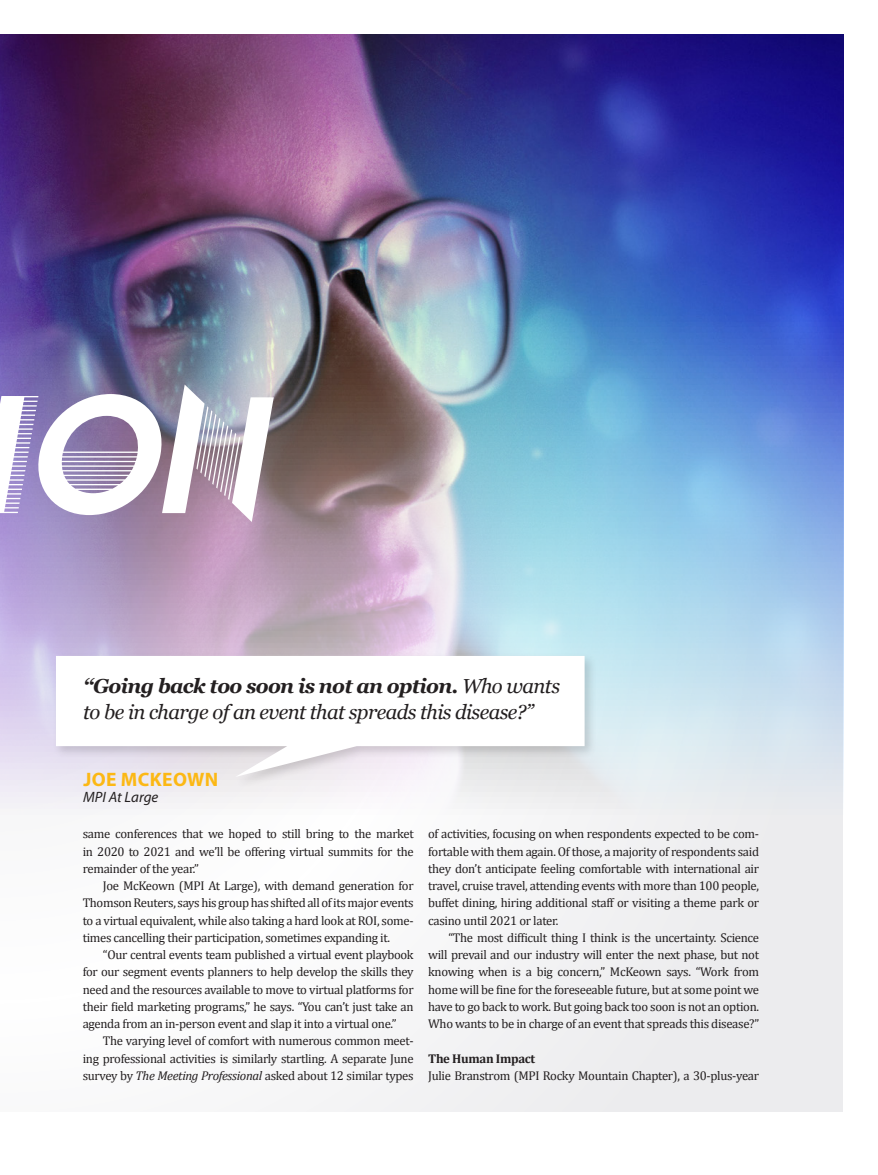
<style>
.page{position:relative;width:878px;height:1175px;background:#fff}
.page>*{position:absolute;margin:0;border:0;box-sizing:border-box;transform-origin:0 0}
.t1{font:italic 165.3px "Lincoln Electric";color:#fff}
.t2{font:italic 20.25px/25.5px "Georgia";letter-spacing:-.03em;color:#231f20}
.t3{font:700 19.5px "Myriad Pro";letter-spacing:.02em;color:#fcb814}
.t4{font:italic 15px "Myriad Pro";color:#231f20}
.t5{font:12.75px/17.2px "Cambria";letter-spacing:-.025em;color:#231f20;text-align:justify}
.t6{font:700 12.75px "Cambria";letter-spacing:-.025em;color:#231f20}
.s1{font-weight:700}
.s2{font-style:italic}
</style>
<div class="page">
<img style="left:0;top:35px;width:843px;height:1063px">
<div style="left:52px;top:652px;width:545px;height:137px;background:#231f20;opacity:.17"></div>
<svg style="left:56px;top:656px;width:528px;height:121px"></svg>
<h1 class="t1" style="left:-30px;top:362px;width:329px">ION</h1>
<p class="t2" style="left:83px;top:672px;width:478px"><span class="s1">“Going back too soon is not an option.</span> Who wants to be in charge of an event that spreads this disease?”</p>
<p class="t3" style="left:83px;top:766px;width:136px">JOE MCKEOWN</p>
<p class="t4" style="left:83px;top:787px;width:77px">MPI At Large</p>
<p class="t5" style="left:83px;top:825px;width:332px">same conferences that we hoped to still bring to the market in 2020 to 2021 and we’ll be offering virtual summits for the remainder of the year.”</p>
<p class="t5" style="left:83px;top:877px;width:332px;text-indent:20px">Joe McKeown (MPI At Large), with demand generation for Thomson Reuters, says his group has shifted all of its major events to a virtual equivalent, while also taking a hard look at ROI, some&shy;times cancelling their participation, sometimes expanding it.</p>
<p class="t5" style="left:83px;top:946px;width:332px;text-indent:20px">“Our central events team published a virtual event playbook for our segment events planners to help develop the skills they need and the resources available to move to virtual platforms for their field marketing programs,” he says. “You can’t just take an agenda from an in-person event and slap it into a virtual one.”</p>
<p class="t5" style="left:83px;top:1032px;width:332px;text-indent:20px">The varying level of comfort with numerous common meet&shy;ing professional activities is similarly startling. A separate June survey by <span class="s2">The Meeting Professional</span> asked about 12 similar types</p>
<p class="t5" style="left:428px;top:825px;width:332px">of activities, focusing on when respondents expected to be com&shy;fortable with them again. Of those, a majority of respondents said they don’t anticipate feeling comfortable with international air travel, cruise travel, attending events with more than 100 people, buffet dining, hiring additional staff or visiting a theme park or casino until 2021 or later.</p>
<p class="t5" style="left:428px;top:928px;width:332px;text-indent:20px">“The most difficult thing I think is the uncertainty. Science will prevail and our industry will enter the next phase, but not knowing when is a big concern,” McKeown says. “Work from home will be fine for the foreseeable future, but at some point we have to go back to work. But going back too soon is not an option.<br>Who wants to be in charge of an event that spreads this disease?”</p>
<p class="t6" style="left:428px;top:1049px;width:108px">The Human Impact</p>
<p class="t5" style="left:428px;top:1066px;width:332px">Julie Branstrom (MPI Rocky Mountain Chapter), a 30-plus-year</p>
</div>
